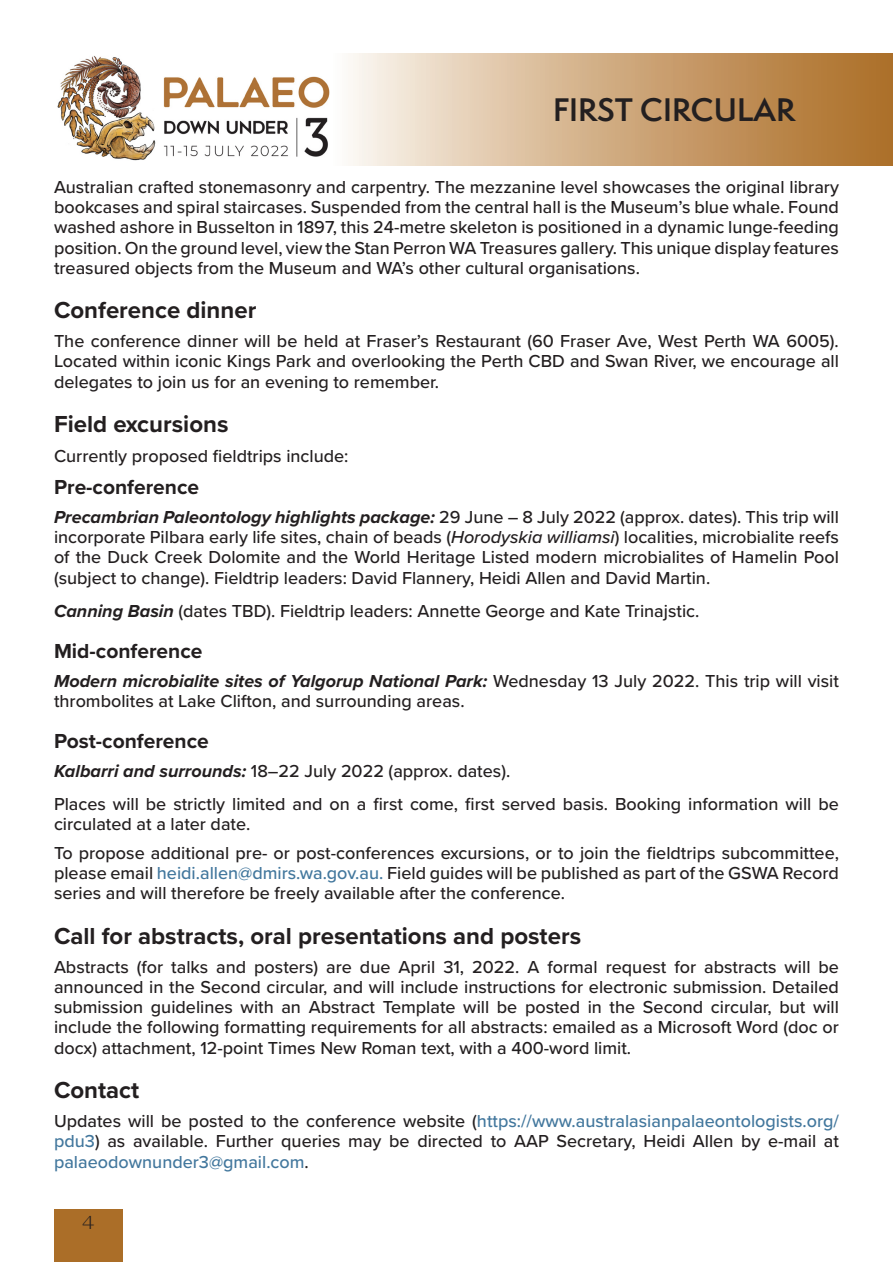
<style>
.page{position:relative;width:893px;height:1263px;background:#fff}
.page>*{position:absolute;margin:0;border:0;box-sizing:border-box;transform-origin:0 0}
.t1{font:600 30px "Semplicita Pro";color:#231f20}
.Heading_1{font:700 24px "Proxima Nova";color:#231f20}
.Heading_2{font:700 21px "Proxima Nova";color:#231f20}
.Body_Text{font:500 18px/20.2px "Proxima Nova";color:#231f20;text-align:justify}
.t2{font:18px "Aftasans";color:#231f20}
.s1{font-weight:700;font-style:italic}
.s2{font-style:italic}
.s3{color:#42779d}
</style>
<div class="page">
<div style="left:54px;top:1209px;width:69px;height:52px;background:#ab6e28"></div>
<div style="left:330px;top:53px;width:563px;height:112px;background:linear-gradient(to right,#fbf6f0,#a9681e)"></div>
<img style="left:57px;top:56px;width:273px;height:105px">
<h1 class="t1" style="left:553px;top:87px;width:243px">FIRST CIRCULAR</h1>
<p class="Body_Text" style="left:54px;top:176px;width:786px">Australian crafted stonemasonry and carpentry. The mezzanine level showcases the original library bookcases and spiral staircases. Suspended from the central hall is the Museum’s blue whale. Found washed ashore in Busselton in 1897, this 24-metre skeleton is positioned in a dynamic lunge-feeding position. On the ground level, view the Stan Perron WA Treasures gallery. This unique display features treasured objects from the Museum and WA’s other cultural organisations.</p>
<p class="Heading_1" style="left:54px;top:293px;width:204px">Conference dinner</p>
<p class="Body_Text" style="left:54px;top:330px;width:786px">The conference dinner will be held at Fraser’s Restaurant (60 Fraser Ave, West Perth WA 6005).<br>Located within iconic Kings Park and overlooking the Perth CBD and Swan River, we encourage all delegates to join us for an evening to remember.</p>
<p class="Heading_1" style="left:54px;top:406px;width:176px">Field excursions</p>
<p class="Body_Text" style="left:54px;top:445px;width:296px">Currently proposed fieldtrips include:</p>
<p class="Heading_2" style="left:54px;top:471px;width:147px">Pre-conference</p>
<p class="Body_Text" style="left:54px;top:506px;width:786px"><span class="s1">Precambrian Paleontology highlights package:</span> 29 June – 8 July 2022 (approx. dates). This trip will incorporate Pilbara early life sites, chain of beads (<span class="s2">Horodyskia williamsi</span>) localities, microbialite reefs of the Duck Creek Dolomite and the World Heritage Listed modern microbialites of Hamelin Pool (subject to change). Fieldtrip leaders: David Flannery, Heidi Allen and David Martin.</p>
<p class="Body_Text" style="left:54px;top:600px;width:647px"><span class="s1">Canning Basin</span> (dates TBD). Fieldtrip leaders: Annette George and Kate Trinajstic.</p>
<p class="Heading_2" style="left:54px;top:635px;width:150px">Mid-conference</p>
<p class="Body_Text" style="left:54px;top:670px;width:786px"><span class="s1">Modern microbialite sites of Yalgorup National Park:</span> Wednesday 13 July 2022. This trip will visit thrombolites at Lake Clifton, and surrounding areas.</p>
<p class="Heading_2" style="left:54px;top:725px;width:156px">Post-conference</p>
<p class="Body_Text" style="left:54px;top:760px;width:458px"><span class="s1">Kalbarri and surrounds:</span> 18–22 July 2022 (approx. dates).</p>
<p class="Body_Text" style="left:54px;top:793px;width:786px">Places will be strictly limited and on a first come, first served basis. Booking information will be circulated at a later date.</p>
<p class="Body_Text" style="left:54px;top:842px;width:786px">To propose additional pre- or post-conferences excursions, or to join the fieldtrips subcommittee, please email <span class="s3">heidi.allen@dmirs.wa.gov.au.</span> Field guides will be published as part of the GSWA Record series and will therefore be freely available after the conference.</p>
<p class="Heading_1" style="left:54px;top:918px;width:529px">Call for abstracts, oral presentations and posters</p>
<p class="Body_Text" style="left:54px;top:956px;width:786px">Abstracts (for talks and posters) are due April 31, 2022. A formal request for abstracts will be announced in the Second circular, and will include instructions for electronic submission. Detailed submission guidelines with an Abstract Template will be posted in the Second circular, but will include the following formatting requirements for all abstracts: emailed as a Microsoft Word (doc or docx) attachment, 12-point Times New Roman text, with a 400-word limit.</p>
<p class="Heading_1" style="left:54px;top:1072px;width:87px">Contact</p>
<p class="Body_Text" style="left:54px;top:1110px;width:786px">Updates will be posted to the conference website (<span class="s3">https://www.australasianpalaeontologists.org/ pdu3</span>) as available. Further queries may be directed to AAP Secretary, Heidi Allen by e-mail at <span class="s3">palaeodownunder3@gmail.com</span>.</p>
<p class="t2" style="left:82px;top:1211px;width:14px">4</p>
</div>
